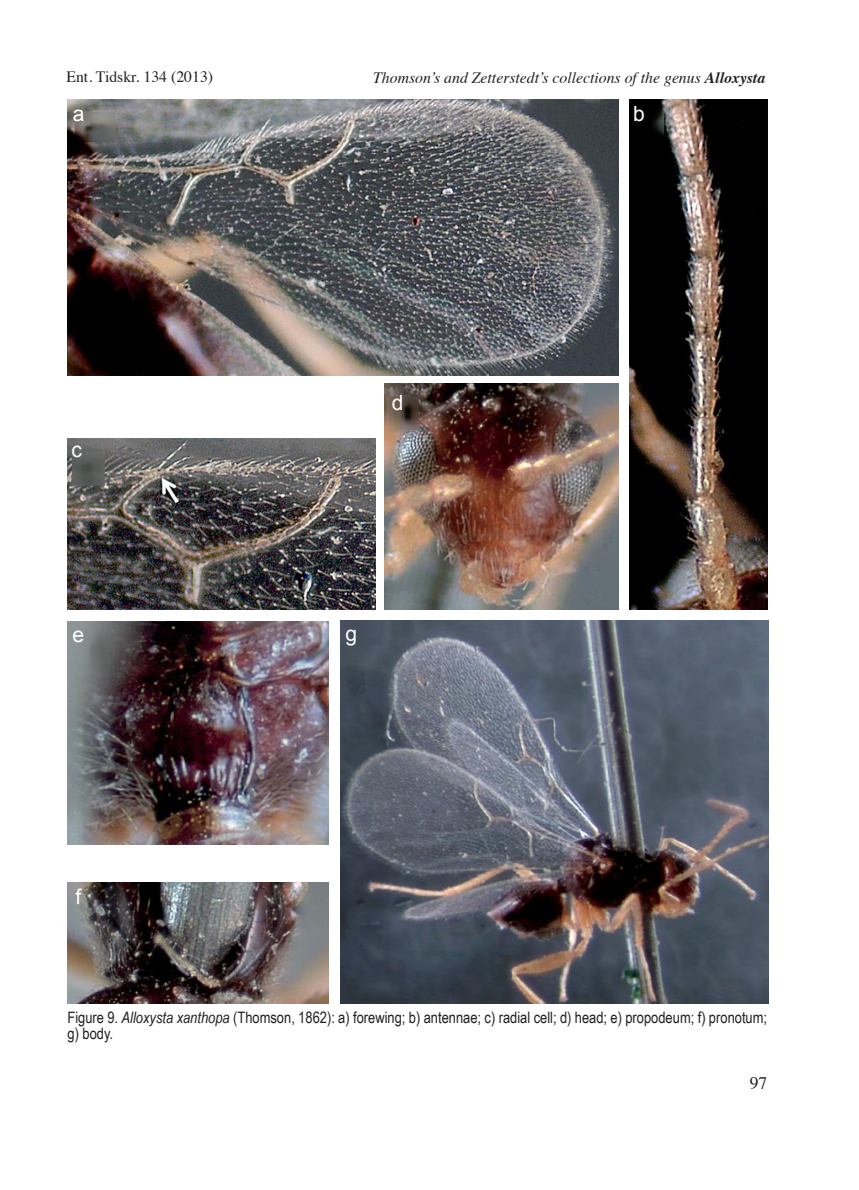
<style>
.page{position:relative;width:859px;height:1190px;background:#fff}
.page>*{position:absolute;margin:0;border:0;box-sizing:border-box;transform-origin:0 0}
.t1{font:21px "Arial";color:#fff}
.t2{font:17.5px "Times";color:#231f20}
.t3{font:15.75px/16.6px "Arial Narrow";color:#231f20}
.t4{font:italic 15.75px "Times";color:#231f20}
.t5{font:15.75px "Times";color:#231f20}
.s1{font-weight:700}
.s2{font-style:italic}
</style>
<div class="page">
<img style="left:67px;top:99px;width:552px;height:276px">
<img style="left:629px;top:99px;width:138px;height:510px">
<img style="left:67px;top:438px;width:308px;height:172px">
<img style="left:67px;top:882px;width:261px;height:121px">
<img style="left:340px;top:620px;width:428px;height:383px">
<img style="left:67px;top:621px;width:261px;height:223px">
<img style="left:384px;top:383px;width:234px;height:227px">
<p class="t5" style="left:66px;top:62px;width:148px">Ent. Tidskr. 134 (2013)</p>
<p class="t4" style="left:373px;top:63px;width:393px">Thomson’s and Zetterstedt’s collections of the genus <span class="s1">Alloxysta</span></p>
<h1 class="t1" style="left:73px;top:100px;width:13px">a</h1>
<h1 class="t1" style="left:71px;top:436px;width:12px">c</h1>
<h1 class="t1" style="left:72px;top:620px;width:13px">e</h1>
<h1 class="t1" style="left:75px;top:882px;width:7px">f</h1>
<h1 class="t1" style="left:392px;top:389px;width:13px">d</h1>
<h1 class="t1" style="left:345px;top:619px;width:13px">g</h1>
<h1 class="t1" style="left:633px;top:100px;width:13px">b</h1>
<p class="t3" style="left:67px;top:1007px;width:701px">Figure 9. <span class="s2">Alloxysta xanthopa</span> (Thomson, 1862): a) forewing; b) antennae; c) radial cell; d) head; e) propodeum; f) pronotum; g) body.</p>
<p class="t2" style="left:749px;top:1066px;width:19px">97</p>
</div>
